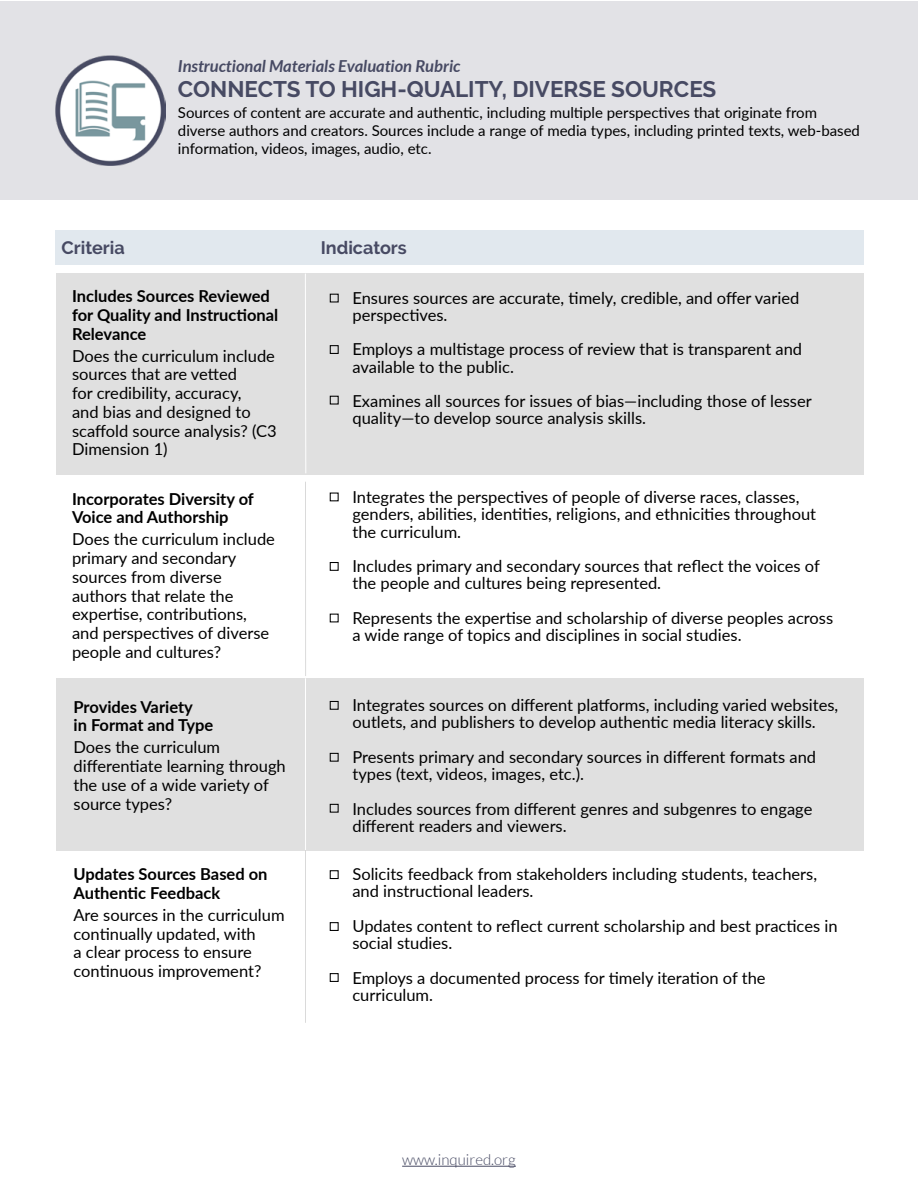
<style>
.page{position:relative;width:918px;height:1188px;background:#fff}
.page>*{position:absolute;margin:0;border:0;box-sizing:border-box;transform-origin:0 0}
.t1{font:700 22.5px "Raleway";color:#474a63}
.t2{font:700 18px "Raleway";color:#474a63}
.t3{font:16.5px/18.8px "Lato";color:#000}
.t4{font:700 16.5px/18.8px "Lato";color:#000}
.t5{font:italic 700 16.5px "Lato";color:#474a63}
.t6{font:15px/18px "Lato";color:#000}
.t7{font:300 15px "Lato";color:#474a63}
</style>
<div class="page">
<hr style="left:402px;top:1166px;width:114px;height:1px;background:#474a63">
<div style="left:0;top:1px;width:918px;height:198px;background:#e2e2e6"></div>
<div style="left:55px;top:230px;width:809px;height:35px;background:#e1e8ee"></div>
<div style="left:56px;top:274px;width:807px;height:201px;background:#e0e0e0"></div>
<hr style="left:305px;top:274px;width:1px;height:199px;background:#fff">
<hr style="left:305px;top:482px;width:1px;height:194px;background:#000">
<div style="left:56px;top:678px;width:807px;height:173px;background:#e0e0e0"></div>
<hr style="left:305px;top:678px;width:1px;height:178px;background:#fff">
<div style="left:56px;top:850px;width:807px;height:172px;background:#fff"></div>
<hr style="left:305px;top:850px;width:1px;height:173px;background:#000">
<div style="left:330px;top:294px;width:9px;height:9px;border:1px solid #000"></div>
<div style="left:330px;top:345px;width:9px;height:9px;border:1px solid #000"></div>
<div style="left:330px;top:396px;width:9px;height:9px;border:1px solid #000"></div>
<div style="left:330px;top:562px;width:9px;height:9px;border:1px solid #000"></div>
<div style="left:330px;top:701px;width:9px;height:9px;border:1px solid #000"></div>
<div style="left:330px;top:753px;width:9px;height:9px;border:1px solid #000"></div>
<div style="left:330px;top:804px;width:9px;height:9px;border:1px solid #000"></div>
<div style="left:330px;top:870px;width:9px;height:9px;border:1px solid #000"></div>
<div style="left:330px;top:922px;width:9px;height:9px;border:1px solid #000"></div>
<div style="left:330px;top:973px;width:9px;height:9px;border:1px solid #000"></div>
<img style="left:55px;top:55px;width:110px;height:110px">
<p class="t5" style="left:178px;top:56px;width:284px">Instructional Materials Evaluation Rubric</p>
<h1 class="t1" style="left:178px;top:76px;width:540px">CONNECTS TO HIGH-QUALITY, DIVERSE SOURCES</h1>
<p class="t6" style="left:178px;top:103px;width:684px">Sources of content are accurate and authentic, including multiple perspectives that originate from diverse authors and creators. Sources include a range of media types, including printed texts, web-based information, videos, images, audio, etc.</p>
<p class="t2" style="left:62px;top:238px;width:65px">Criteria</p>
<p class="t2" style="left:321px;top:238px;width:88px">Indicators</p>
<p class="t4" style="left:72px;top:286px;width:208px">Includes Sources Reviewed for Quality and Instructional<br>Relevance</p>
<p class="t3" style="left:72px;top:346px;width:206px">Does the curriculum include sources that are vetted<br>for credibility, accuracy,<br>and bias and designed to scaffold source analysis? (C3<br>Dimension 1)</p>
<p class="t4" style="left:72px;top:488px;width:183px">Incorporates Diversity of<br>Voice and Authorship</p>
<p class="t3" style="left:72px;top:529px;width:204px">Does the curriculum include primary and secondary sources from diverse authors that relate the expertise, contributions, and perspectives of diverse people and cultures?</p>
<p class="t4" style="left:74px;top:696px;width:141px">Provides Variety<br>in Format and Type</p>
<p class="t3" style="left:74px;top:737px;width:214px">Does the curriculum differentiate learning through the use of a wide variety of source types?</p>
<p class="t4" style="left:74px;top:864px;width:196px">Updates Sources Based on<br>Authentic Feedback</p>
<p class="t3" style="left:74px;top:905px;width:213px">Are sources in the curriculum continually updated, with<br>a clear process to ensure continuous improvement?</p>
<p class="t3" style="left:352px;top:288px;width:448px;line-height:17.2px">Ensures sources are accurate, timely, credible, and offer varied perspectives.</p>
<p class="t3" style="left:352px;top:340px;width:451px;line-height:17.2px">Employs a multistage process of review that is transparent and available to the public.</p>
<p class="t3" style="left:352px;top:392px;width:461px;line-height:17.2px">Examines all sources for issues of bias—including those of lesser quality—to develop source analysis skills.</p>
<p class="t3" style="left:352px;top:488px;width:465px;line-height:17.2px">Integrates the perspectives of people of diverse races, classes, genders, abilities, identities, religions, and ethnicities throughout the curriculum.</p>
<p class="t3" style="left:352px;top:557px;width:469px;line-height:17.2px">Includes primary and secondary sources that reflect the voices of the people and cultures being represented.</p>
<p class="t3" style="left:352px;top:608px;width:482px;line-height:17.2px">Represents the expertise and scholarship of diverse peoples across a wide range of topics and disciplines in social studies.</p>
<p class="t3" style="left:352px;top:696px;width:487px;line-height:17.2px">Integrates sources on different platforms, including varied websites, outlets, and publishers to develop authentic media literacy skills.</p>
<p class="t3" style="left:352px;top:747px;width:465px;line-height:17.2px">Presents primary and secondary sources in different formats and types (text, videos, images, etc.).</p>
<p class="t3" style="left:352px;top:799px;width:462px;line-height:17.2px">Includes sources from different genres and subgenres to engage different readers and viewers.</p>
<p class="t3" style="left:352px;top:865px;width:466px;line-height:17.2px">Solicits feedback from stakeholders including students, teachers, and instructional leaders.</p>
<p class="t3" style="left:352px;top:917px;width:487px;line-height:17.2px">Updates content to reflect current scholarship and best practices in social studies.</p>
<p class="t3" style="left:352px;top:968px;width:415px;line-height:17.2px">Employs a documented process for timely iteration of the curriculum.</p>
<p class="t7" style="left:402px;top:1152px;width:115px">www.inquired.org</p>
</div>
